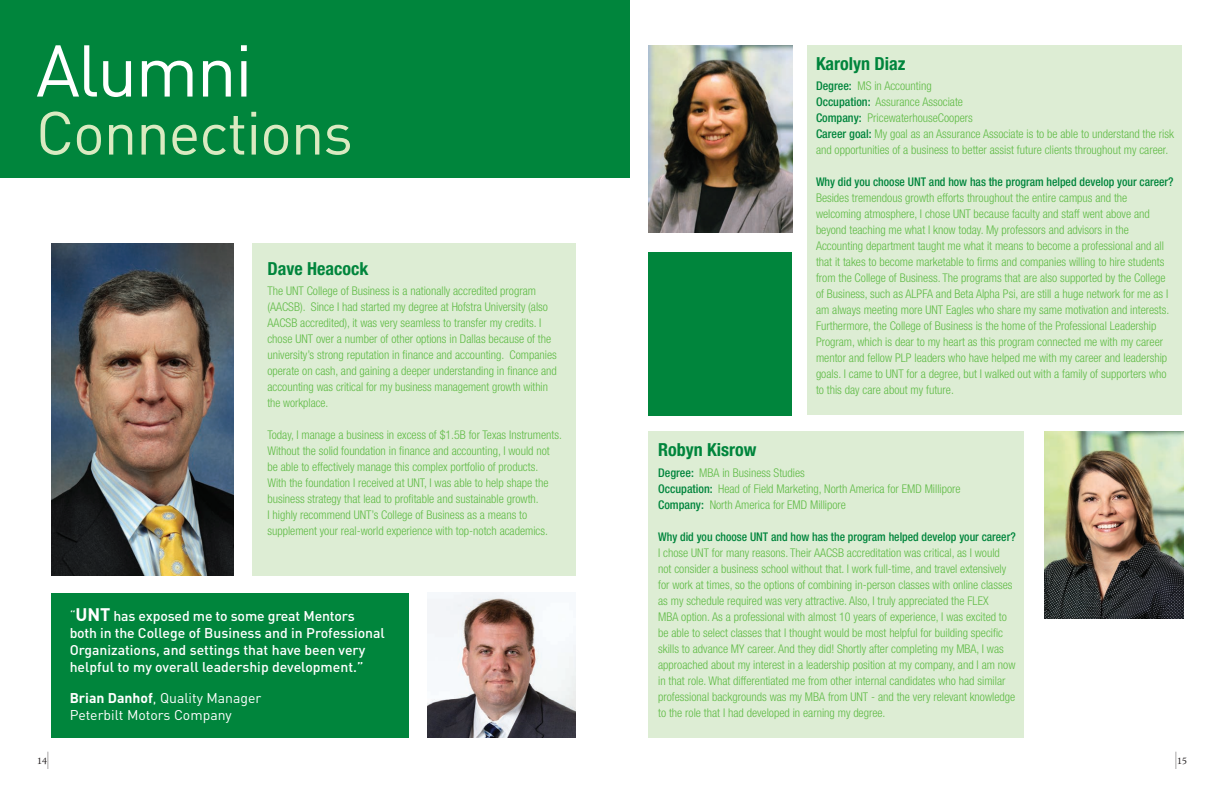
<style>
.page{position:relative;width:1224px;height:792px;background:#fff}
.page>*{position:absolute;margin:0;border:0;box-sizing:border-box;transform-origin:0 0}
.t1{font:72px "DIN";letter-spacing:-.03em;color:#fff}
.t2{font:60px "DIN";letter-spacing:-.02em;color:#daeac1}
.t3{font:700 condensed 18px "Helvetica Neue LT Std";color:#00853c}
.t4{font:500 14px/17px "DIN";color:#fff}
.t5{font:14px/17px "DIN";color:#fff}
.t6{font:300 condensed 12px/16px "Helvetica Neue LT Std";color:#60bb46}
.t7{font:500 condensed 12px "Helvetica Neue LT Std";color:#00853c}
.t8{font:10px "Adobe Jenson Pro";color:#231f20}
.s1{font-weight:400}
.s2{font-weight:700;font-size:18px}
.s3{font-weight:700}
.s4{font-weight:500;color:#00853c}
</style>
<div class="page">
<svg style="left:1176px;top:752px;width:1px;height:17px"></svg>
<svg style="left:48px;top:752px;width:1px;height:17px"></svg>
<div style="left:51px;top:593px;width:358px;height:145px;background:#00853c"></div>
<div style="left:252px;top:243px;width:324px;height:333px;background:#ddedd4"></div>
<div style="left:648px;top:432px;width:376px;height:306px;background:#ddedd4"></div>
<div style="left:807px;top:45px;width:375px;height:370px;background:#ddedd4"></div>
<div style="left:0;top:0;width:630px;height:178px;background:#00853c"></div>
<img style="left:51px;top:243px;width:182px;height:332px">
<img style="left:427px;top:593px;width:149px;height:145px">
<img style="left:648px;top:45px;width:144px;height:187px">
<div style="left:648px;top:252px;width:144px;height:163px;background:#00853c"></div>
<img style="left:1044px;top:432px;width:140px;height:187px">
<h1 class="t1" style="left:36px;top:26px;width:219px">Alumni</h1>
<h2 class="t2" style="left:36px;top:95px;width:319px">Connections</h2>
<h3 class="t3" style="left:267px;top:258px;width:102px">Dave Heacock</h3>
<p class="t6" style="left:267px;top:283px;width:291px">The UNT College of Business is a nationally accredited program (AACSB). Since I had started my degree at Hofstra University (also AACSB accredited), it was very seamless to transfer my credits. I chose UNT over a number of other options in Dallas because of the university’s strong reputation in finance and accounting. Companies operate on cash, and gaining a deeper understanding in finance and accounting was critical for my business management growth within the workplace.</p>
<p class="t6" style="left:267px;top:427px;width:296px">Today, I manage a business in excess of $1.5B for Texas Instruments.<br>Without the solid foundation in finance and accounting, I would not be able to effectively manage this complex portfolio of products.<br>With the foundation I received at UNT, I was able to help shape the business strategy that lead to profitable and sustainable growth.<br>I highly recommend UNT’s College of Business as a means to supplement your real-world experience with top-notch academics.</p>
<p class="t4" style="left:70px;top:607px;width:317px"><span class="s1">“</span><span class="s2">UNT</span> has exposed me to some great Mentors both in the College of Business and in Professional Organizations, and settings that have been very helpful to my overall leadership development.”</p>
<p class="t5" style="left:70px;top:689px;width:193px"><span class="s3">Brian Danhof</span>, Quality Manager<br>Peterbilt Motors Company</p>
<h3 class="t3" style="left:816px;top:53px;width:91px">Karolyn Diaz</h3>
<p class="t6" style="left:816px;top:78px;width:359px"><span class="s4">Degree:</span> MS in Accounting<br><span class="s4">Occupation:</span> Assurance Associate<br><span class="s4">Company:</span> PricewaterhouseCoopers<br><span class="s4">Career goal:</span> My goal as an Assurance Associate is to be able to understand the risk and opportunities of a business to better assist future clients throughout my career.</p>
<p class="t7" style="left:816px;top:175px;width:359px">Why did you choose UNT and how has the program helped develop your career?</p>
<p class="t6" style="left:816px;top:190px;width:355px">Besides tremendous growth efforts throughout the entire campus and the welcoming atmosphere, I chose UNT because faculty and staff went above and beyond teaching me what I know today. My professors and advisors in the Accounting department taught me what it means to become a professional and all that it takes to become marketable to firms and companies willing to hire students from the College of Business. The programs that are also supported by the College of Business, such as ALPFA and Beta Alpha Psi, are still a huge network for me as I am always meeting more UNT Eagles who share my same motivation and interests.<br>Furthermore, the College of Business is the home of the Professional Leadership Program, which is dear to my heart as this program connected me with my career mentor and fellow PLP leaders who have helped me with my career and leadership goals. I came to UNT for a degree, but I walked out with a family of supporters who to this day care about my future.</p>
<h3 class="t3" style="left:658px;top:439px;width:100px">Robyn Kisrow</h3>
<p class="t6" style="left:658px;top:465px;width:304px"><span class="s4">Degree:</span> MBA in Business Studies<br><span class="s4">Occupation:</span> Head of Field Marketing, North America for EMD Millipore<br><span class="s4">Company:</span> North America for EMD Millipore</p>
<p class="t7" style="left:658px;top:529px;width:359px">Why did you choose UNT and how has the program helped develop your career?</p>
<p class="t6" style="left:658px;top:545px;width:359px">I chose UNT for many reasons. Their AACSB accreditation was critical, as I would not consider a business school without that. I work full-time, and travel extensively for work at times, so the options of combining in-person classes with online classes as my schedule required was very attractive. Also, I truly appreciated the FLEX<br>MBA option. As a professional with almost 10 years of experience, I was excited to be able to select classes that I thought would be most helpful for building specific skills to advance MY career. And they did! Shortly after completing my MBA, I was approached about my interest in a leadership position at my company, and I am now in that role. What differentiated me from other internal candidates who had similar professional backgrounds was my MBA from UNT - and the very relevant knowledge to the role that I had developed in earning my degree.</p>
<p class="t8" style="left:37px;top:755px;width:11px">14</p>
<p class="t8" style="left:1177px;top:755px;width:11px">15</p>
</div>
